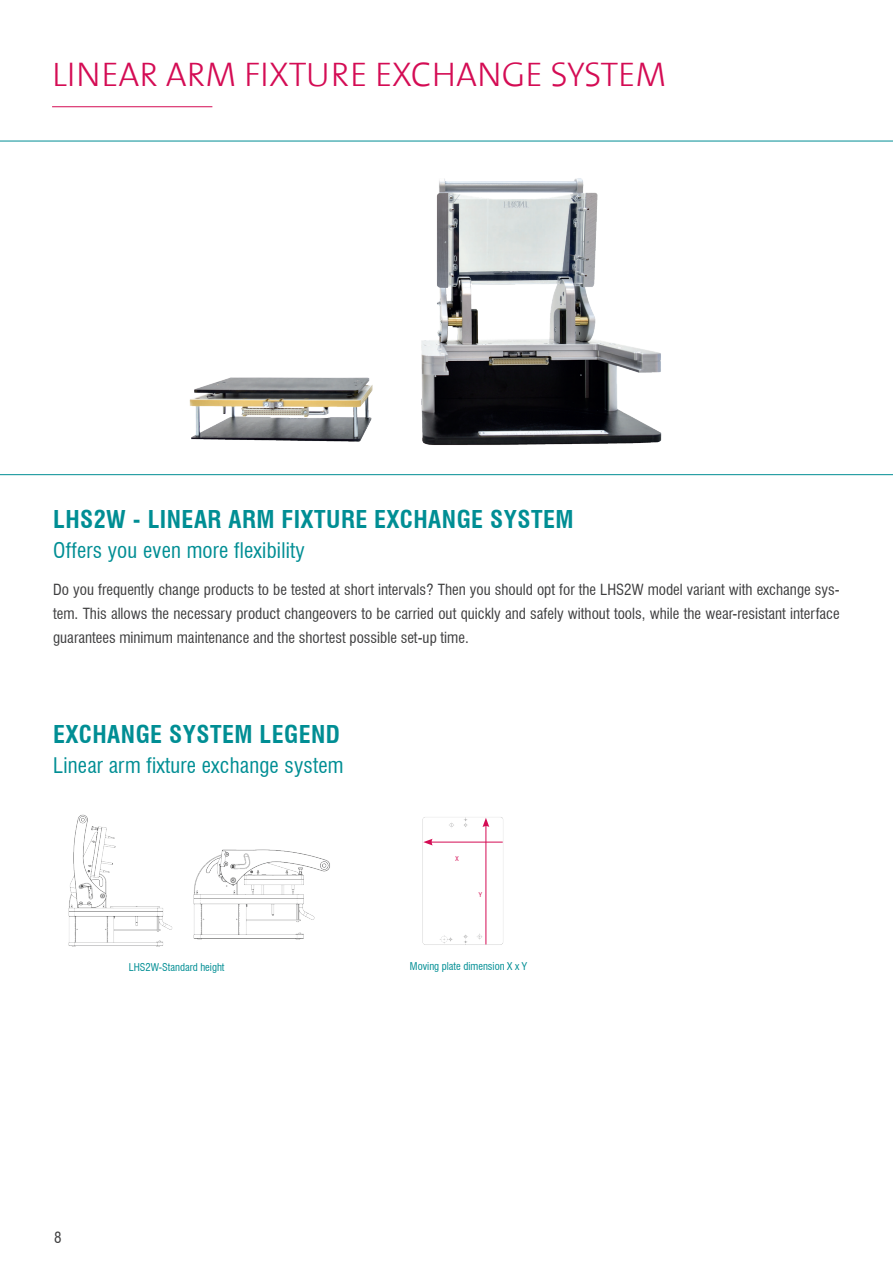
<style>
.page{position:relative;width:893px;height:1263px;background:#fff}
.page>*{position:absolute;margin:0;border:0;box-sizing:border-box;transform-origin:0 0}
.t1{font:300 34.5px "The Sans";color:#d40c54}
.t2{font:700 condensed 24px "Swiss 721 BT";letter-spacing:.02em;color:#008e94}
.t3{font:condensed 21px "Swiss 721 BT";letter-spacing:.01em;color:#008e94}
.t4{font:condensed 15px/24px "Swiss 721 BT";color:#3e3e3f;text-align:justify}
.t5{font:condensed 10.5px "Swiss 721 BT";color:#008e94}
.t6{font:condensed 6.45px "Swiss 721 BT";color:#d40c54}
</style>
<div class="page">
<img style="left:189px;top:178px;width:473px;height:267px">
<hr style="left:52px;top:106px;width:160px;height:1px;background:#d40c54">
<hr style="left:0;top:141px;width:893px;height:1px;background:#008e94">
<hr style="left:0;top:474px;width:893px;height:1px;background:#008e94">
<img style="left:193px;top:849px;width:137px;height:91px">
<img style="left:68px;top:814px;width:105px;height:133px">
<img style="left:422px;top:817px;width:82px;height:128px">
<hr style="left:486px;top:825px;width:1px;height:119px;background:#d40c54">
<svg style="left:482px;top:818px;width:7px;height:9px"></svg>
<hr style="left:430px;top:842px;width:73px;height:1px;background:#d40c54">
<svg style="left:423px;top:839px;width:10px;height:6px"></svg>
<h1 class="t1" style="left:52px;top:46px;width:616px">LINEAR ARM FIXTURE EXCHANGE SYSTEM</h1>
<h2 class="t2" style="left:53px;top:504px;width:522px">LHS2W - LINEAR ARM FIXTURE EXCHANGE SYSTEM</h2>
<h3 class="t3" style="left:53px;top:537px;width:253px">Offers you even more flexibility</h3>
<p class="t4" style="left:53px;top:578px;width:788px">Do you frequently change products to be tested at short intervals? Then you should opt for the LHS2W model variant with exchange sys&shy;tem. This allows the necessary product changeovers to be carried out quickly and safely without tools, while the wear-resistant interface guarantees minimum maintenance and the shortest possible set-up time.</p>
<h2 class="t2" style="left:53px;top:720px;width:288px">EXCHANGE SYSTEM LEGEND</h2>
<h3 class="t3" style="left:53px;top:753px;width:292px">Linear arm fixture exchange system</h3>
<p class="t6" style="left:456px;top:854px;width:5px">X</p>
<p class="t6" style="left:479px;top:891px;width:5px">Y</p>
<p class="t5" style="left:129px;top:960px;width:97px">LHS2W-Standard height</p>
<p class="t5" style="left:410px;top:960px;width:119px">Moving plate dimension X x Y</p>
<p class="t4" style="left:54px;top:1225px;width:9px">8</p>
</div>
